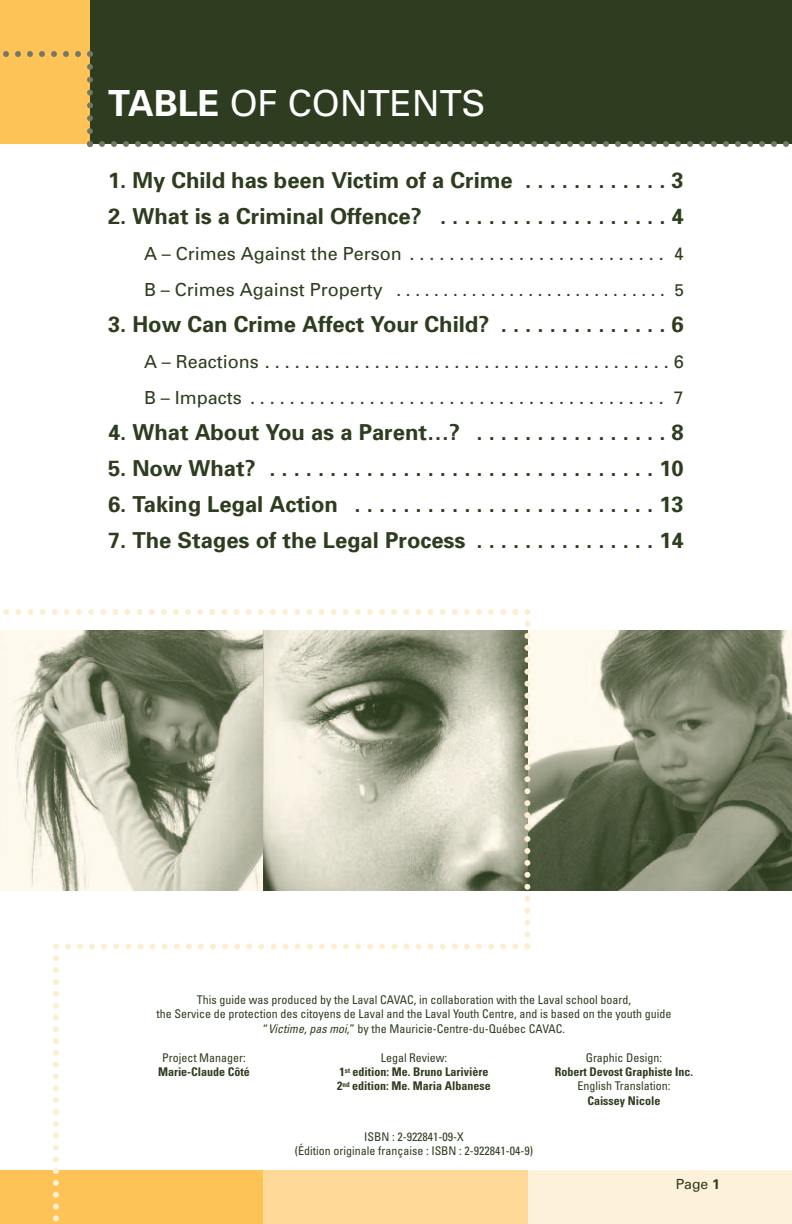
<style>
.page{position:relative;width:792px;height:1224px;background:#fff}
.page>*{position:absolute;margin:0;border:0;box-sizing:border-box;transform-origin:0 0}
.t1{font:36px "Univers";color:#fff}
.t2{font:700 22px "Univers";color:#2e3d1f}
.t3{font:18px/36px "Univers";color:#2e3d1f}
.t4{font:17px "Univers";color:#2e3d1f}
.t5{font:14px "Univers";color:#2e3d1f}
.t6{font:condensed 12px/14.4px "Univers";color:#2e3d1f;text-align:center}
.t7{font:700 condensed 12px/14.4px "Univers";color:#2e3d1f;text-align:center}
.s1{font-weight:700}
.s2{font-size:18px}
.s3{font-style:italic}
.s4{font-weight:400}
</style>
<div class="page">
<div style="left:528px;top:1170px;width:264px;height:54px;background:#fef1d9"></div>
<div style="left:0;top:0;width:792px;height:144px;background:#2e3d1f"></div>
<img style="left:530px;top:630px;width:262px;height:261px">
<svg style="left:0;top:609px;width:530px;height:615px"></svg>
<div style="left:0;top:0;width:90px;height:144px;background:#fec357"></div>
<svg style="left:3px;top:51px;width:786px;height:96px"></svg>
<h1 class="t1" style="left:108px;top:90px;width:379px"><span class="s1">TABLE</span> OF CONTENTS</h1>
<h2 class="t2" style="left:108px;top:172px;width:577px">1. My Child has been Victim of a Crime . . . . . . . . . . . . 3</h2>
<h2 class="t2" style="left:108px;top:208px;width:577px">2. What is a Criminal Offence? . . . . . . . . . . . . . . . . . . . 4</h2>
<h3 class="t3" style="left:144px;top:237px;width:541px">A – Crimes Against the Person . . . . . . . . . . . . . . . . . . . . . . . . . . 4</h3>
<h3 class="t4" style="left:144px;top:284px;width:541px"><span class="s2">B – Crimes Against Property</span> . . . . . . . . . . . . . . . . . . . . . . . . . . . . . 5</h3>
<h2 class="t2" style="left:108px;top:316px;width:577px">3. How Can Crime Affect Your Child? . . . . . . . . . . . . . . 6</h2>
<h3 class="t3" style="left:144px;top:345px;width:541px">A – Reactions . . . . . . . . . . . . . . . . . . . . . . . . . . . . . . . . . . . . . . . . . 6<br>B – Impacts . . . . . . . . . . . . . . . . . . . . . . . . . . . . . . . . . . . . . . . . . . 7</h3>
<h2 class="t2" style="left:108px;top:424px;width:577px">4. What About You as a Parent…? . . . . . . . . . . . . . . . . 8</h2>
<h2 class="t2" style="left:108px;top:460px;width:577px">5. Now What? . . . . . . . . . . . . . . . . . . . . . . . . . . . . . . . . 10</h2>
<h2 class="t2" style="left:108px;top:496px;width:577px">6. Taking Legal Action . . . . . . . . . . . . . . . . . . . . . . . . . 13</h2>
<h2 class="t2" style="left:108px;top:532px;width:577px">7. The Stages of the Legal Process . . . . . . . . . . . . . . . 14</h2>
<p class="t6" style="left:157px;top:993px;width:516px">This guide was produced by the Laval CAVAC, in collaboration with the Laval school board,<br>the Service de protection des citoyens de Laval and the Laval Youth Centre, and is based on the youth guide “<span class="s3">Victime, pas moi,</span>” by the Mauricie-Centre-du-Québec CAVAC.</p>
<p class="t6" style="left:162px;top:1051px;width:85px">Project Manager:</p>
<p class="t7" style="left:158px;top:1066px;width:93px">Marie-Claude Côté</p>
<p class="t7" style="left:337px;top:1051px;width:155px"><span class="s4">Legal Review:<br></span>1<sup>st</sup> edition: Me. Bruno Larivière<br>2<sup>nd</sup> edition: Me. Maria Albanese</p>
<p class="t6" style="left:586px;top:1051px;width:78px">Graphic Design:</p>
<p class="t7" style="left:555px;top:1066px;width:140px">Robert Devost Graphiste Inc.</p>
<p class="t6" style="left:577px;top:1080px;width:94px">English Translation:</p>
<p class="t7" style="left:587px;top:1094px;width:75px">Caissey Nicole</p>
<p class="t6" style="left:295px;top:1130px;width:240px">ISBN : 2-922841-09-X<br>(Édition originale française : ISBN : 2-922841-04-9)</p>
<p class="t5" style="left:676px;top:1179px;width:46px">Page <span class="s1">1</span></p>
</div>
